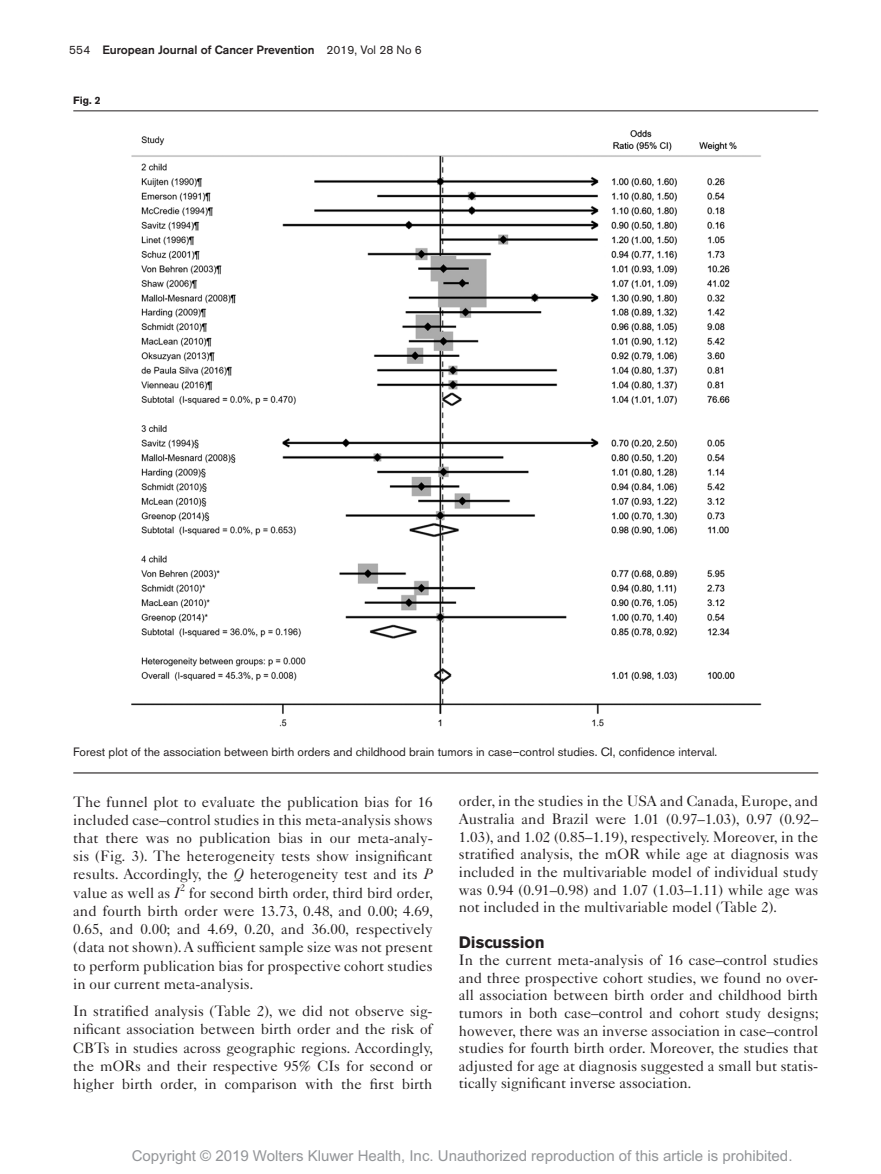
<style>
.page{position:relative;width:881px;height:1174px;background:#fff}
.page>*{position:absolute;margin:0;border:0;box-sizing:border-box;transform-origin:0 0}
.t1{font:700 16.5px "Akzidenz Grotesk BE";color:#231f20}
.t2{font:15px/18.3px "Caslon 540 LT Std";color:#231f20;text-align:justify}
.t3{font:15px "Arial MT Std";color:#939598}
.t4{font:12px "Akzidenz Grotesk BE";color:#231f20}
.t5{font:500 12px "Akzidenz Grotesk BE";color:#231f20}
.t6{font:700 10.5px "Akzidenz Grotesk BE";color:#231f20}
.s1{font-weight:400}
.s2{font-style:italic}
</style>
<div class="page">
<img style="left:131px;top:130px;width:629px;height:597px">
<hr style="left:73px;top:111px;width:744px;height:1px;background:#231f20">
<hr style="left:73px;top:772px;width:744px;height:1px;background:#231f20">
<p class="t5" style="left:69px;top:42px;width:354px"><span class="s1">554</span> European Journal of Cancer Prevention <span class="s1">2019, Vol 28 No 6</span></p>
<p class="t6" style="left:73px;top:94px;width:29px">Fig. 2</p>
<p class="t4" style="left:73px;top:744px;width:645px">Forest plot of the association between birth orders and childhood brain tumors in case–control studies. CI, confidence interval.</p>
<p class="t2" style="left:73px;top:792px;width:361px">The funnel plot to evaluate the publication bias for 16 included case–control studies in this meta-analysis shows that there was no publication bias in our meta-analy&shy;sis (Fig. 3). The heterogeneity tests show insignificant results. Accordingly, the <span class="s2">Q</span> heterogeneity test and its <span class="s2">P </span>value as well as <span class="s2">I</span><sup>2</sup> for second birth order, third bird order, and fourth birth order were 13.73, 0.48, and 0.00; 4.69, 0.65, and 0.00; and 4.69, 0.20, and 36.00, respectively (data not shown). A sufficient sample size was not present to perform publication bias for prospective cohort studies in our current meta-analysis.</p>
<p class="t2" style="left:73px;top:1001px;width:361px">In stratified analysis (Table 2), we did not observe sig&shy;nificant association between birth order and the risk of CBTs in studies across geographic regions. Accordingly, the mORs and their respective 95% CIs for second or higher birth order, in comparison with the first birth</p>
<p class="t2" style="left:458px;top:792px;width:361px;line-height:17.7px">order, in the studies in the USA and Canada, Europe, and Australia and Brazil were 1.01 (0.97–1.03), 0.97 (0.92– 1.03), and 1.02 (0.85–1.19), respectively. Moreover, in the stratified analysis, the mOR while age at diagnosis was included in the multivariable model of individual study was 0.94 (0.91–0.98) and 1.07 (1.03–1.11) while age was not included in the multivariable model (Table 2).</p>
<p class="t1" style="left:458px;top:932px;width:87px">Discussion</p>
<p class="t2" style="left:458px;top:951px;width:361px;line-height:17.5px">In the current meta-analysis of 16 case–control studies and three prospective cohort studies, we found no over&shy;all association between birth order and childhood birth tumors in both case–control and cohort study designs; however, there was an inverse association in case–control studies for fourth birth order. Moreover, the studies that adjusted for age at diagnosis suggested a small but statis&shy;tically significant inverse association.</p>
<p class="t3" style="left:132px;top:1147px;width:662px">Copyright © 2019 Wolters Kluwer Health, Inc. Unauthorized reproduction of this article is prohibited.</p>
</div>
